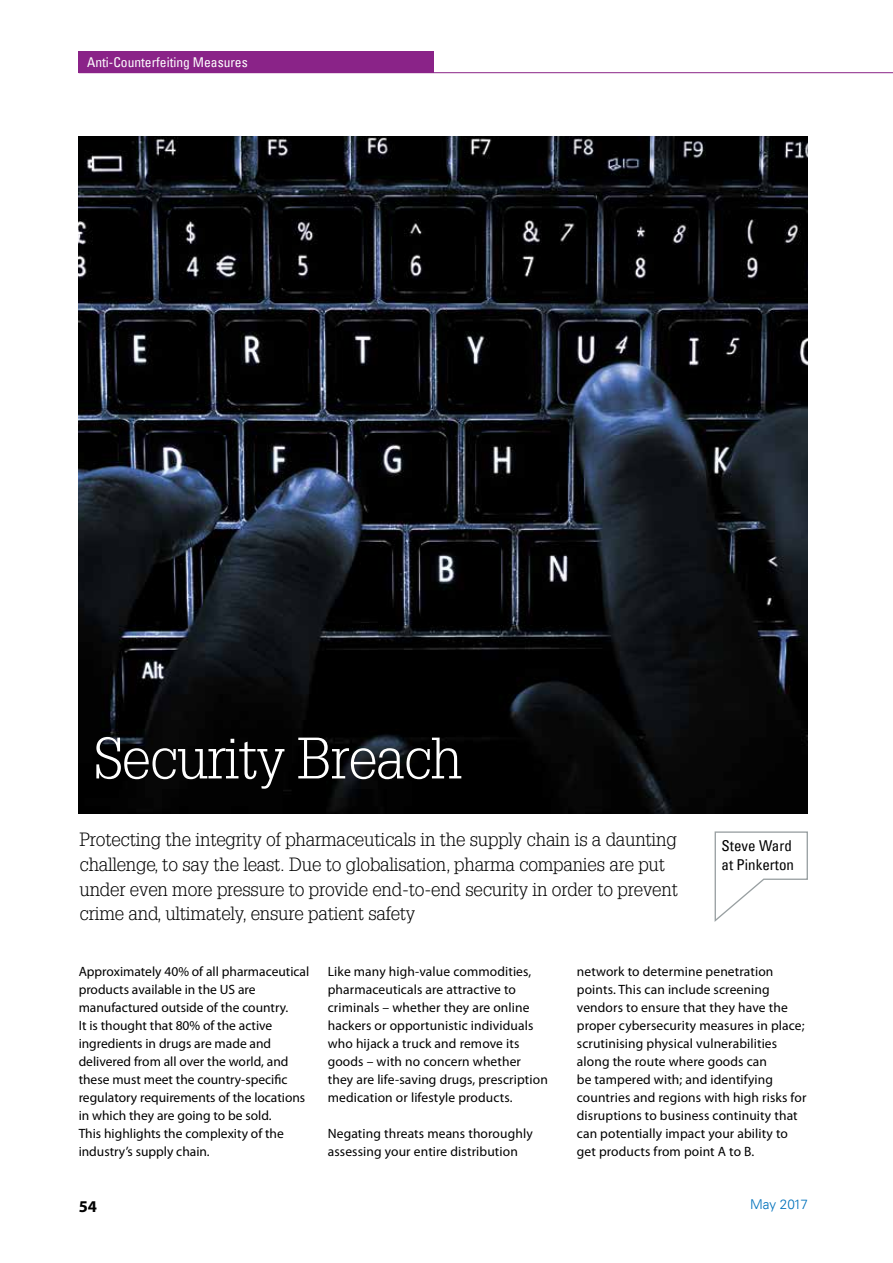
<style>
.page{position:relative;width:893px;height:1263px;background:#fff}
.page>*{position:absolute;margin:0;border:0;box-sizing:border-box;transform-origin:0 0}
.t1{font:300 57px "Glypha";letter-spacing:-.02em;color:#fff}
.t2{font:300 18.75px/24.8px "Glypha";letter-spacing:-.01em;color:#000}
.t3{font:700 16.5px "Myriad Pro";color:#000}
.t4{font:condensed 15px/19.5px "Univers";color:#000}
.t5{font:13.5px/18px "Myriad Pro";letter-spacing:.01em;color:#000}
.t6{font:condensed 13.5px "Univers";color:#fff}
.t7{font:300 13.5px "Univers LT";letter-spacing:-.02em;color:#0072bc}
</style>
<div class="page">
<img style="left:79px;top:136px;width:729px;height:678px">
<div style="left:79px;top:51px;width:355px;height:21px;background:#8a2388"></div>
<hr style="left:79px;top:72px;width:814px;height:1px;background:#8a2388">
<svg style="left:714px;top:831px;width:94px;height:91px"></svg>
<p class="t6" style="left:87px;top:53px;width:162px">Anti-Counterfeiting Measures</p>
<h1 class="t1" style="left:94px;top:726px;width:370px">Security Breach</h1>
<p class="t2" style="left:80px;top:827px;width:600px">Protecting the integrity of pharmaceuticals in the supply chain is a daunting challenge, to say the least. Due to globalisation, pharma companies are put under even more pressure to provide end-to-end security in order to prevent crime and, ultimately, ensure patient safety</p>
<p class="t4" style="left:721px;top:835px;width:74px">Steve Ward at Pinkerton</p>
<p class="t5" style="left:79px;top:963px;width:232px">Approximately 40% of all pharmaceutical products available in the US are manufactured outside of the country.<br>It is thought that 80% of the active ingredients in drugs are made and delivered from all over the world, and these must meet the country-specific regulatory requirements of the locations in which they are going to be sold.<br>This highlights the complexity of the industry’s supply chain.</p>
<p class="t5" style="left:328px;top:963px;width:222px">Like many high-value commodities, pharmaceuticals are attractive to criminals – whether they are online hackers or opportunistic individuals who hijack a truck and remove its goods – with no concern whether they are life-saving drugs, prescription medication or lifestyle products.</p>
<p class="t5" style="left:328px;top:1125px;width:206px">Negating threats means thoroughly assessing your entire distribution</p>
<p class="t5" style="left:577px;top:963px;width:231px">network to determine penetration points. This can include screening vendors to ensure that they have the proper cybersecurity measures in place; scrutinising physical vulnerabilities along the route where goods can<br>be tampered with; and identifying countries and regions with high risks for disruptions to business continuity that can potentially impact your ability to get products from point A to B.</p>
<p class="t3" style="left:79px;top:1197px;width:20px">54</p>
<p class="t7" style="left:750px;top:1196px;width:59px">May 2017</p>
</div>
